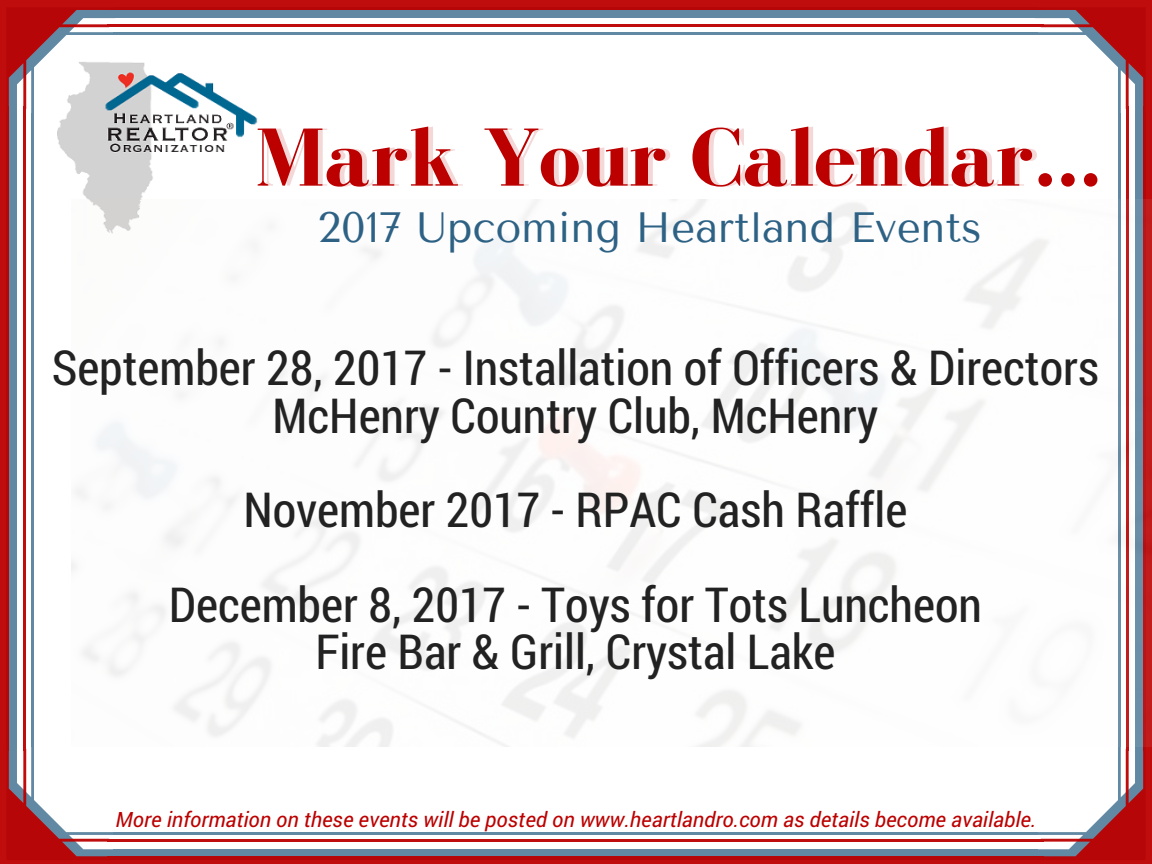
<style>
.page{position:relative;width:1152px;height:864px;background:#fff}
.page>*{position:absolute;margin:0;border:0;box-sizing:border-box;transform-origin:0 0}
.t1{font:700 84.45px "Bodoni FLF";color:#bc0000}
.t2{font:48.3px/47.2px "Roboto Condensed";color:#222;text-align:center}
.t3{font:42.3px "Tenor Sans";color:#2e6285}
.t4{font:italic 21.15px "Roboto";color:#bc0000}
</style>
<div class="page">
<div style="left:113px;top:849px;width:924px;height:11px;background:#6289a3"></div>
<hr style="left:113px;top:832px;width:924px;height:3px;background:#2e6285">
<div style="left:1135px;top:113px;width:11px;height:633px;background:#6289a3"></div>
<hr style="left:1118px;top:113px;width:3px;height:633px;background:#2e6285">
<hr style="left:113px;top:32px;width:924px;height:3px;background:#2e6285">
<div style="left:113px;top:7px;width:924px;height:11px;background:#6289a3"></div>
<hr style="left:31px;top:113px;width:3px;height:633px;background:#2e6285">
<div style="left:6px;top:113px;width:11px;height:633px;background:#6289a3"></div>
<svg style="left:0;top:744px;width:115px;height:120px"></svg>
<div style="left:107px;top:856px;width:936px;height:8px;background:#ba090a"></div>
<hr style="left:107px;top:839px;width:936px;height:3px;background:#bc0000">
<svg style="left:1035px;top:747px;width:117px;height:117px"></svg>
<div style="left:1143px;top:107px;width:9px;height:644px;background:#bf0d0d"></div>
<hr style="left:1126px;top:107px;width:3px;height:644px;background:#bc0000">
<svg style="left:1035px;top:0;width:117px;height:115px"></svg>
<hr style="left:107px;top:24px;width:936px;height:3px;background:#bc0000">
<div style="left:107px;top:0;width:936px;height:10px;background:#bf0d0d"></div>
<svg style="left:0;top:0;width:115px;height:115px"></svg>
<hr style="left:23px;top:107px;width:3px;height:644px;background:#bc0000">
<div style="left:0;top:107px;width:9px;height:644px;background:#bf0d0d"></div>
<img style="left:51px;top:47px;width:207px;height:152px">
<img style="left:72px;top:199px;width:1080px;height:548px">
<h1 class="t1" style="left:260px;top:112px;width:844px">Mark Your Calendar...</h1>
<p class="t3" style="left:318px;top:203px;width:665px">2017 Upcoming Heartland Events</p>
<p class="t2" style="left:52px;top:343px;width:1049px">September 28, 2017 - Installation of Officers &amp; Directors<br>McHenry Country Club, McHenry</p>
<p class="t2" style="left:169px;top:461px;width:814px;line-height:94.5px">November 2017 - RPAC Cash Raffle<br>December 8, 2017 - Toys for Tots Luncheon</p>
<p class="t2" style="left:315px;top:627px;width:522px">Fire Bar &amp; Grill, Crystal Lake</p>
<p class="t4" style="left:116px;top:805px;width:922px">More information on these events will be posted on www.heartlandro.com as details become available.</p>
</div>
